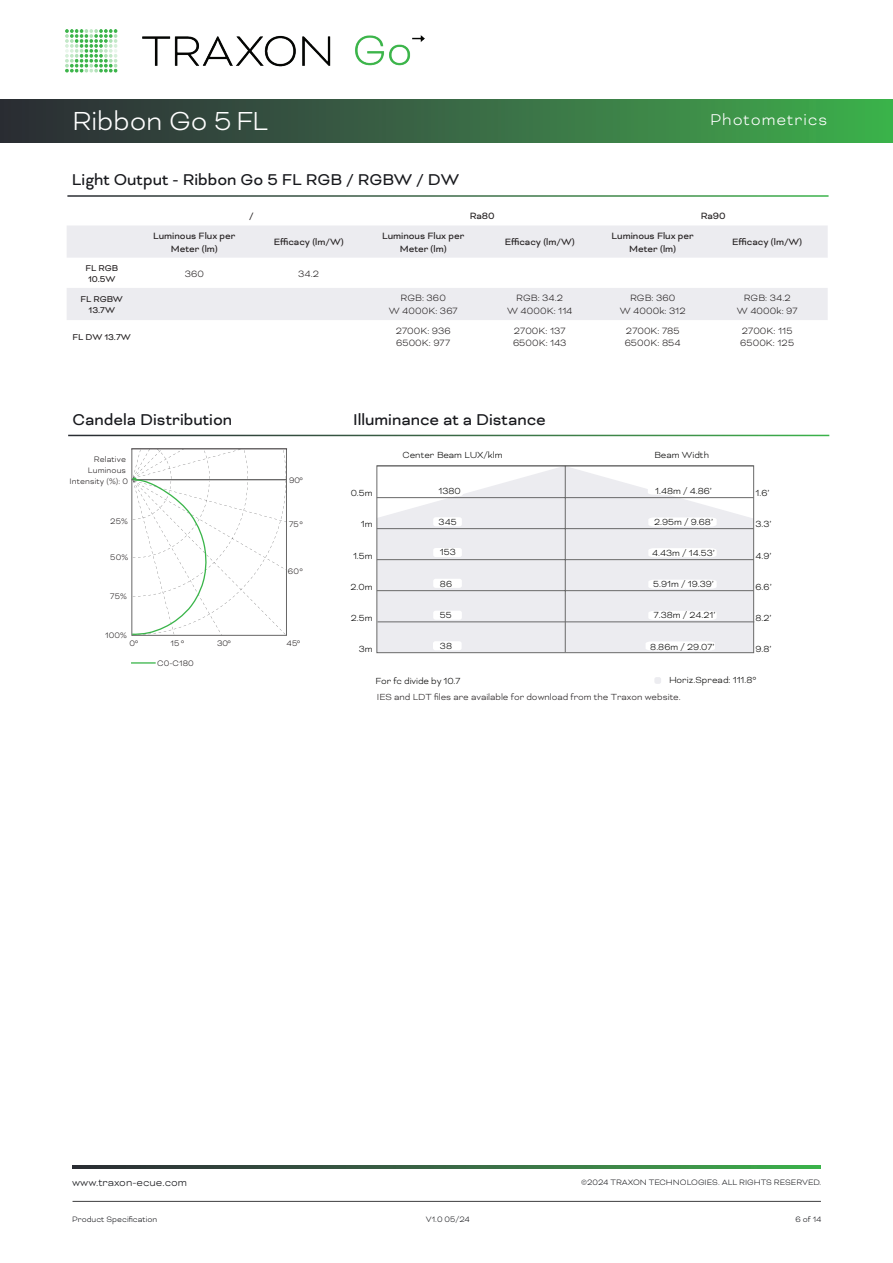
<style>
.page{position:relative;width:893px;height:1263px;background:#fff}
.page>*{position:absolute;margin:0;border:0;box-sizing:border-box;transform-origin:0 0}
.t1{font:300 30px "Bicyclette";color:#fff}
.t2{font:18px "Bicyclette";color:#18191d}
.t3{font:300 18px "Bicyclette";letter-spacing:.05em;color:#fff}
.t4{font:300 12px "Bicyclette";color:#18191d}
.t5{font:300 10.5px/12.6px "Bicyclette";letter-spacing:.01em;color:#231f20;text-align:center}
.t6{font:10.5px/12.6px "Bicyclette";color:#231f20;text-align:center}
.t7{font:300 10.2px "Bicyclette";color:#050504}
.t8{font:300 10.2px "Bicyclette";color:#231f20}
.t9{font:9.75px/11.2px "Bicyclette";color:#231f20}
.t10{font:300 9.15px/10.9px "Bicyclette";letter-spacing:.015em;color:#231f20;text-align:right}
.t11{font:300 9px "Bicyclette";color:#18191d}
</style>
<div class="page">
<hr style="left:73px;top:1201px;width:748px;height:1px;background:#3e3e3f">
<svg style="left:73px;top:1165px;width:748px;height:4px;background:#376a42"></svg>
<div style="left:0;top:99px;width:893px;height:43px;background:linear-gradient(to right,#2e2837,#41ad4f)"></div>
<img style="left:66px;top:30px;width:359px;height:43px">
<div style="left:67px;top:226px;width:761px;height:32px;background:#ececf0"></div>
<div style="left:67px;top:288px;width:761px;height:32px;background:#ececf0"></div>
<hr style="left:131px;top:662px;width:25px;height:2px;background:#3ab54a">
<hr style="left:131px;top:448px;width:156px;height:1px;background:#231f20">
<svg style="left:131px;top:449px;width:156px;height:187px"></svg>
<svg style="left:379px;top:468px;width:373px;height:183px;background:#ededf0"></svg>
<div style="left:433px;top:641px;width:29px;height:9px;background:#fff;border-radius:2px"></div>
<svg style="left:646px;top:641px;width:69px;height:9px"></svg>
<svg style="left:648px;top:486px;width:68px;height:9px"></svg>
<svg style="left:648px;top:611px;width:69px;height:9px"></svg>
<svg style="left:648px;top:580px;width:69px;height:9px"></svg>
<svg style="left:648px;top:548px;width:69px;height:9px"></svg>
<svg style="left:648px;top:517px;width:69px;height:9px"></svg>
<div style="left:377px;top:466px;width:377px;height:187px;border:1px solid #696969"></div>
<hr style="left:565px;top:466px;width:1px;height:186px;background:#696969">
<hr style="left:377px;top:590px;width:377px;height:1px;background:#696969">
<hr style="left:377px;top:559px;width:377px;height:1px;background:#696969">
<hr style="left:377px;top:528px;width:377px;height:1px;background:#696969">
<hr style="left:377px;top:497px;width:377px;height:1px;background:#696969">
<hr style="left:377px;top:466px;width:377px;height:1px;background:#696969">
<div style="left:654px;top:677px;width:7px;height:7px;background:#ececf0;border-radius:2px"></div>
<div style="left:433px;top:611px;width:29px;height:9px;background:#fff;border-radius:2px"></div>
<div style="left:433px;top:579px;width:29px;height:9px;background:#fff;border-radius:2px"></div>
<div style="left:433px;top:548px;width:29px;height:9px;background:#fff;border-radius:2px"></div>
<div style="left:433px;top:517px;width:29px;height:9px;background:#fff;border-radius:2px"></div>
<div style="left:434px;top:487px;width:29px;height:9px;background:#fff;border-radius:2px"></div>
<hr style="left:377px;top:622px;width:377px;height:1px;background:#696969">
<h1 class="t1" style="left:72px;top:103px;width:198px">Ribbon Go 5 FL</h1>
<h2 class="t3" style="left:710px;top:109px;width:119px">Photometrics</h2>
<h2 class="t2" style="left:72px;top:169px;width:389px">Light Output - Ribbon Go 5 FL RGB / RGBW / DW</h2>
<p class="t6" style="left:249px;top:210px;width:6px">/</p>
<p class="t6" style="left:470px;top:210px;width:27px">Ra80</p>
<p class="t6" style="left:701px;top:210px;width:27px">Ra90</p>
<p class="t6" style="left:153px;top:230px;width:84px">Luminous Flux per<br>Meter (lm)</p>
<p class="t6" style="left:274px;top:236px;width:71px">Efficacy (lm/W)</p>
<p class="t6" style="left:382px;top:230px;width:84px">Luminous Flux per<br>Meter (lm)</p>
<p class="t6" style="left:505px;top:236px;width:71px">Efficacy (lm/W)</p>
<p class="t6" style="left:612px;top:230px;width:84px">Luminous Flux per<br>Meter (lm)</p>
<p class="t6" style="left:732px;top:236px;width:71px">Efficacy (lm/W)</p>
<p class="t9" style="left:85px;top:262px;width:34px">FL RGB<br>10.5W</p>
<p class="t5" style="left:185px;top:267px;width:21px">360</p>
<p class="t5" style="left:298px;top:267px;width:22px">34.2</p>
<p class="t9" style="left:81px;top:293px;width:44px;text-align:center">FL RGBW<br>13.7W</p>
<p class="t5" style="left:389px;top:292px;width:70px">RGB: 360<br>W 4000K: 367</p>
<p class="t5" style="left:507px;top:292px;width:67px">RGB: 34.2<br>W 4000K: 114</p>
<p class="t5" style="left:620px;top:292px;width:68px">RGB: 360<br>W 4000k: 312</p>
<p class="t5" style="left:737px;top:292px;width:62px">RGB: 34.2<br>W 4000k: 97</p>
<p class="t9" style="left:73px;top:331px;width:60px">FL DW 13.7W</p>
<p class="t5" style="left:396px;top:324px;width:57px;text-align:left">2700K: 936<br>6500K: 977</p>
<p class="t5" style="left:513px;top:324px;width:55px;text-align:left">2700K: 137<br>6500K: 143</p>
<p class="t5" style="left:625px;top:324px;width:57px;text-align:left">2700K: 785<br>6500K: 854</p>
<p class="t5" style="left:740px;top:324px;width:55px;text-align:left">2700K: 115<br>6500K: 125</p>
<h2 class="t2" style="left:73px;top:409px;width:161px">Candela Distribution</h2>
<h2 class="t2" style="left:353px;top:409px;width:194px">Illuminance at a Distance</h2>
<p class="t10" style="left:70px;top:454px;width:60px">Relative<br>Luminous<br>Intensity (%): 0</p>
<p class="t10" style="left:110px;top:515px;width:19px">25%</p>
<p class="t10" style="left:110px;top:551px;width:19px">50%</p>
<p class="t10" style="left:110px;top:591px;width:18px">75%</p>
<p class="t10" style="left:105px;top:630px;width:23px">100%</p>
<p class="t10" style="left:289px;top:475px;width:15px">90°</p>
<p class="t10" style="left:289px;top:518px;width:15px">75°</p>
<p class="t10" style="left:288px;top:565px;width:17px">60°</p>
<p class="t10" style="left:129px;top:638px;width:10px">0°</p>
<p class="t10" style="left:171px;top:638px;width:15px">15°</p>
<p class="t10" style="left:217px;top:638px;width:15px">30°</p>
<p class="t10" style="left:287px;top:638px;width:15px">45°</p>
<p class="t10" style="left:157px;top:657px;width:38px">C0-C180</p>
<p class="t7" style="left:403px;top:449px;width:101px">Center Beam LUX/klm</p>
<p class="t7" style="left:654px;top:449px;width:56px">Beam Width</p>
<p class="t7" style="left:655px;top:485px;width:58px">1.48m / 4.86’</p>
<p class="t7" style="left:654px;top:516px;width:60px">2.95m / 9.68’</p>
<p class="t7" style="left:652px;top:547px;width:64px">4.43m / 14.53’</p>
<p class="t7" style="left:653px;top:578px;width:62px">5.91m / 19.39’</p>
<p class="t7" style="left:654px;top:609px;width:63px">7.38m / 24.21’</p>
<p class="t7" style="left:650px;top:641px;width:66px">8.86m / 29.07’</p>
<p class="t7" style="left:669px;top:674px;width:89px">Horiz.Spread: 111.8°</p>
<p class="t7" style="left:439px;top:485px;width:24px">1380</p>
<p class="t7" style="left:439px;top:516px;width:20px">345</p>
<p class="t7" style="left:755px;top:487px;width:15px">1.6’</p>
<p class="t7" style="left:755px;top:518px;width:17px">3.3’</p>
<p class="t7" style="left:755px;top:550px;width:17px">4.9’</p>
<p class="t7" style="left:755px;top:581px;width:18px">6.6’</p>
<p class="t7" style="left:755px;top:612px;width:18px">8.2’</p>
<p class="t7" style="left:755px;top:643px;width:18px">9.8’</p>
<p class="t7" style="left:351px;top:487px;width:23px">0.5m</p>
<p class="t7" style="left:361px;top:518px;width:13px">1m</p>
<p class="t7" style="left:353px;top:550px;width:21px">1.5m</p>
<p class="t7" style="left:351px;top:581px;width:24px">2.0m</p>
<p class="t7" style="left:351px;top:612px;width:23px">2.5m</p>
<p class="t7" style="left:359px;top:643px;width:15px">3m</p>
<p class="t7" style="left:440px;top:546px;width:17px">153</p>
<p class="t7" style="left:440px;top:578px;width:14px">86</p>
<p class="t7" style="left:440px;top:609px;width:13px">55</p>
<p class="t7" style="left:440px;top:640px;width:14px">38</p>
<p class="t7" style="left:375px;top:675px;width:87px">For fc divide by 10.7</p>
<p class="t8" style="left:377px;top:691px;width:305px">IES and LDT files are available for download from the Traxon website.</p>
<p class="t4" style="left:72px;top:1175px;width:116px">www.traxon-ecue.com</p>
<p class="t11" style="left:581px;top:1177px;width:242px">©2024 TRAXON TECHNOLOGIES. ALL RIGHTS RESERVED.</p>
<p class="t11" style="left:72px;top:1214px;width:87px">Product Specification</p>
<p class="t11" style="left:426px;top:1214px;width:45px">V1.0 05/24</p>
<p class="t11" style="left:795px;top:1214px;width:27px">6 of 14</p>
</div>
